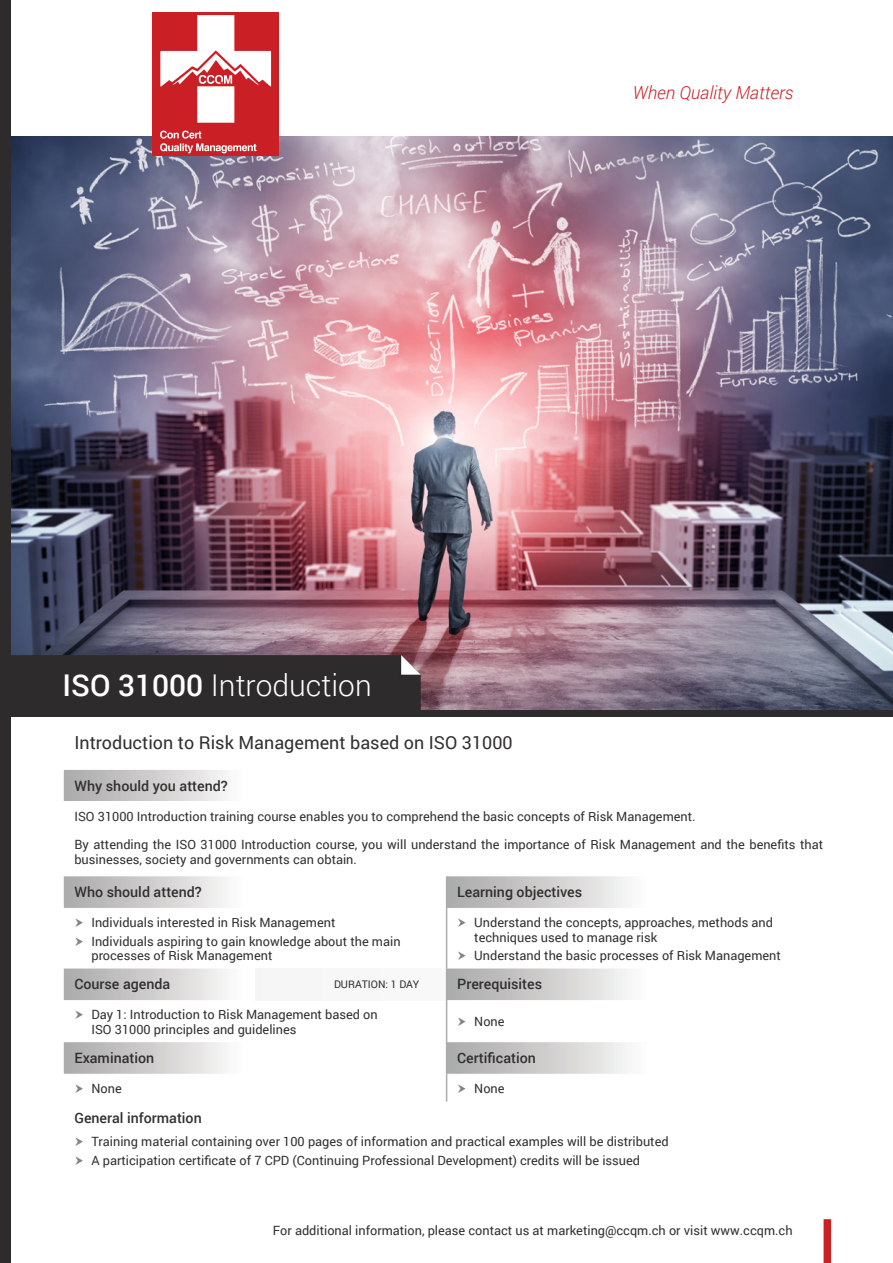
<style>
.page{position:relative;width:893px;height:1263px;background:#fff}
.page>*{position:absolute;margin:0;border:0;box-sizing:border-box;transform-origin:0 0}
.t1{font:300 30px "Roboto";color:#fff}
.t2{font:18px "Roboto";color:#312f30}
.t3{font:italic 300 18px "Roboto";color:#ca2026}
.Table1{font:500 14.25px "Roboto";color:#312f30}
.t4{font:12.75px/14.2px "Roboto";color:#312f30}
.Table1-2{font:10.5px "Roboto";color:#312f30}
.s1{font-weight:500}
</style>
<div class="page">
<img style="left:11px;top:136px;width:882px;height:574px">
<div style="left:824px;top:1219px;width:7px;height:44px;background:#ca2026"></div>
<div style="left:0;top:0;width:11px;height:1263px;background:#2e2b2c"></div>
<div style="left:11px;top:655px;width:410px;height:55px;background:#2e2b2c"></div>
<div style="left:0;top:710px;width:893px;height:7px;background:#2e2b2c"></div>
<svg style="left:64px;top:770px;width:382px;height:304px"></svg>
<div style="left:64px;top:801px;width:765px;height:75px;background:#fff"></div>
<svg style="left:447px;top:876px;width:182px;height:198px"></svg>
<div style="left:255px;top:968px;width:192px;height:32px;background:#f7f7f8"></div>
<hr style="left:446px;top:876px;width:1px;height:32px;background:#ababac">
<hr style="left:446px;top:908px;width:1px;height:60px;background:#ababac">
<hr style="left:446px;top:1000px;width:1px;height:42px;background:#ababac">
<hr style="left:446px;top:1042px;width:1px;height:32px;background:#ababac">
<svg style="left:446px;top:1074px;width:1px;height:28px"></svg>
<hr style="left:446px;top:968px;width:1px;height:32px;background:#ababac">
<img style="left:153px;top:12px;width:126px;height:143px">
<svg style="left:75px;top:918px;width:8px;height:9px"></svg>
<svg style="left:75px;top:937px;width:8px;height:9px"></svg>
<svg style="left:458px;top:918px;width:8px;height:9px"></svg>
<svg style="left:458px;top:951px;width:8px;height:9px"></svg>
<svg style="left:75px;top:1011px;width:8px;height:8px"></svg>
<svg style="left:458px;top:1017px;width:8px;height:8px"></svg>
<p class="t3" style="left:633px;top:81px;width:162px">When Quality Matters</p>
<p class="t1" style="left:63px;top:665px;width:311px"><span class="s1">ISO 31000</span> Introduction</p>
<p class="t2" style="left:74px;top:729px;width:440px">Introduction to Risk Management based on ISO 31000</p>
<p class="Table1" style="left:74px;top:776px;width:155px">Why should you attend?</p>
<p class="t4" style="left:74px;top:809px;width:623px">ISO 31000 Introduction training course enables you to comprehend the basic concepts of Risk Management.</p>
<p class="t4" style="left:74px;top:837px;width:750px">By attending the ISO 31000 Introduction course, you will understand the importance of Risk Management and the benefits that businesses, society and governments can obtain.</p>
<p class="Table1" style="left:74px;top:882px;width:129px">Who should attend?</p>
<p class="Table1" style="left:457px;top:882px;width:127px">Learning objectives</p>
<p class="t4" style="left:91px;top:915px;width:246px">Individuals interested in Risk Management</p>
<p class="t4" style="left:91px;top:934px;width:311px">Individuals aspiring to gain knowledge about the main processes of Risk Management</p>
<p class="t4" style="left:474px;top:915px;width:300px">Understand the concepts, approaches, methods and techniques used to manage risk</p>
<p class="t4" style="left:474px;top:948px;width:308px">Understand the basic processes of Risk Management</p>
<p class="Table1" style="left:74px;top:974px;width:97px">Course agenda</p>
<p class="Table1-2" style="left:334px;top:976px;width:87px">DURATION: 1 DAY</p>
<p class="Table1" style="left:457px;top:974px;width:87px">Prerequisites</p>
<p class="t4" style="left:91px;top:1007px;width:288px">Day 1: Introduction to Risk Management based on<br>ISO 31000 principles and guidelines</p>
<p class="t4" style="left:474px;top:1013px;width:32px">None</p>
<p class="Table1" style="left:74px;top:1048px;width:81px">Examination</p>
<p class="Table1" style="left:457px;top:1048px;width:80px">Certification</p>
<p class="t4" style="left:91px;top:1081px;width:32px">None</p>
<p class="t4" style="left:474px;top:1081px;width:32px">None</p>
<p class="Table1" style="left:74px;top:1107px;width:129px">General information</p>
<p class="t4" style="left:91px;top:1134px;width:579px">Training material containing over 100 pages of information and practical examples will be distributed</p>
<p class="t4" style="left:91px;top:1152px;width:550px">A participation certificate of 7 CPD (Continuing Professional Development) credits will be issued</p>
<p class="t4" style="left:273px;top:1223px;width:521px">For additional information, please contact us at marketing@ccqm.ch or visit www.ccqm.ch</p>
</div>
